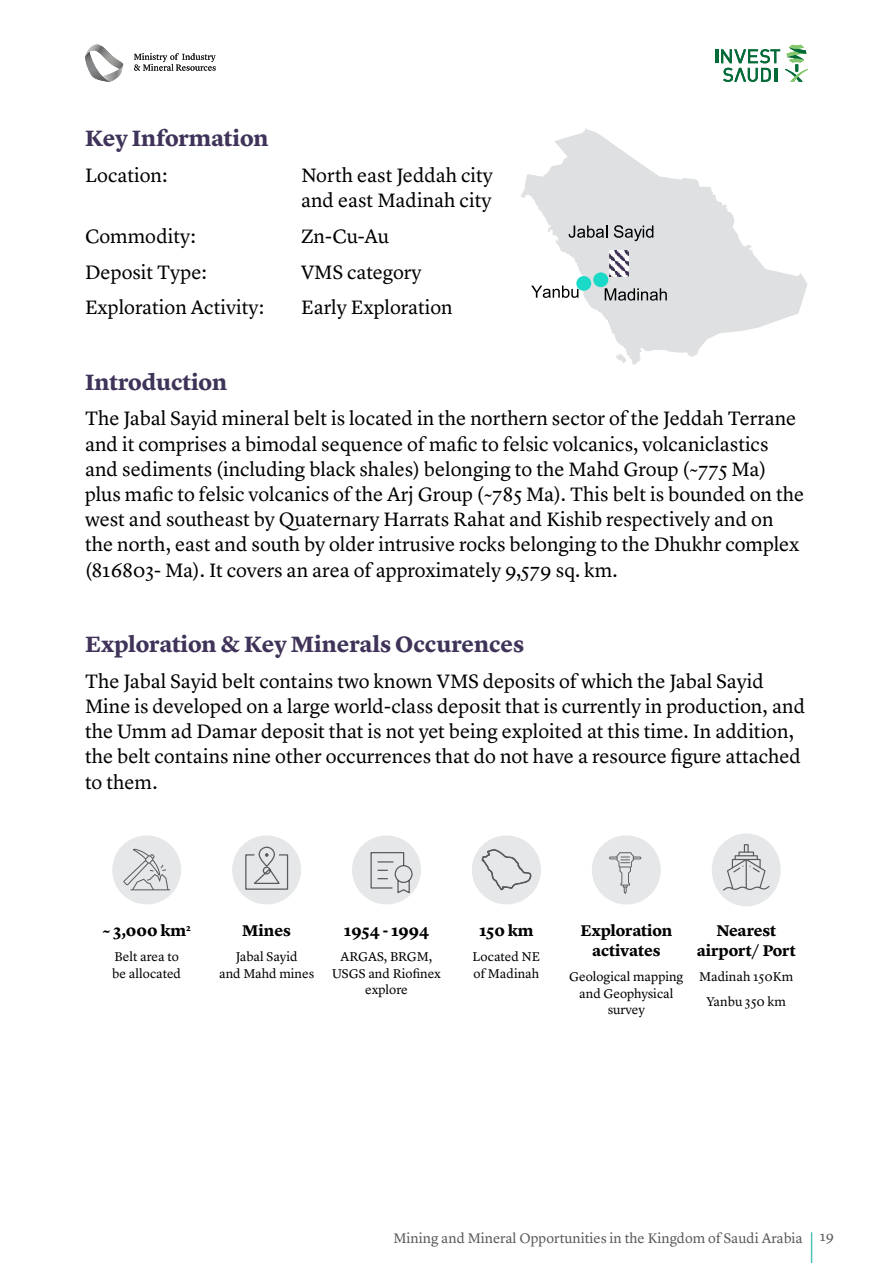
<style>
.page{position:relative;width:893px;height:1263px;background:#fff}
.page>*{position:absolute;margin:0;border:0;box-sizing:border-box;transform-origin:0 0}
.t1{font:700 24px "Lyon Arabic Text";letter-spacing:-.005em;color:#403359}
.t2{font:21px/25.2px "Lyon Arabic Text";color:#000}
.t3{font:700 16.8px/20.1px "Lyon Arabic Text";color:#000;text-align:center}
.t4{font:15px "Lyon Arabic Text";color:#58595b}
.t5{font:13.8px/16.5px "Lyon Arabic Text";color:#000;text-align:center}
</style>
<div class="page">
<hr style="left:811px;top:1232px;width:1px;height:31px;background:#4fc2b8">
<svg style="left:134px;top:53px;width:82px;height:18px"></svg>
<svg style="left:85px;top:45px;width:39px;height:37px"></svg>
<hr style="left:715px;top:49px;width:3px;height:14px;background:#036b38">
<svg style="left:721px;top:45px;width:87px;height:37px"></svg>
<svg style="left:521px;top:128px;width:287px;height:237px"></svg>
<div style="left:112px;top:835px;width:69px;height:69px;background:#e6e7e8;border-radius:50%"></div>
<div style="left:232px;top:835px;width:69px;height:69px;background:#e6e7e8;border-radius:50%"></div>
<div style="left:352px;top:835px;width:69px;height:69px;background:#e6e7e8;border-radius:50%"></div>
<div style="left:472px;top:835px;width:69px;height:69px;background:#e6e7e8;border-radius:50%"></div>
<div style="left:592px;top:835px;width:69px;height:69px;background:#e6e7e8;border-radius:50%"></div>
<div style="left:712px;top:833px;width:69px;height:73px;background:#e6e7e8;border-radius:50%"></div>
<svg style="left:123px;top:849px;width:47px;height:41px"></svg>
<svg style="left:245px;top:846px;width:44px;height:44px"></svg>
<svg style="left:370px;top:852px;width:43px;height:43px"></svg>
<svg style="left:481px;top:849px;width:51px;height:41px"></svg>
<svg style="left:609px;top:852px;width:32px;height:42px"></svg>
<svg style="left:723px;top:844px;width:46px;height:47px"></svg>
<p class="t1" style="left:85px;top:123px;width:185px">Key Information</p>
<p class="t2" style="left:85px;top:162px;width:84px">Location:</p>
<p class="t2" style="left:301px;top:162px;width:193px">North east Jeddah city and east Madinah city</p>
<p class="t2" style="left:85px;top:223px;width:112px">Commodity:</p>
<p class="t2" style="left:301px;top:223px;width:89px">Zn-Cu-Au</p>
<p class="t2" style="left:85px;top:259px;width:123px">Deposit Type:</p>
<p class="t2" style="left:301px;top:259px;width:122px">VMS category</p>
<p class="t2" style="left:85px;top:294px;width:181px">Exploration Activity:</p>
<p class="t2" style="left:301px;top:294px;width:153px">Early Exploration</p>
<p class="t1" style="left:85px;top:367px;width:144px">Introduction</p>
<p class="t2" style="left:85px;top:406px;width:721px">The Jabal Sayid mineral belt is located in the northern sector of the Jeddah Terrane and it comprises a bimodal sequence of mafic to felsic volcanics, volcaniclastics and sediments (including black shales) belonging to the Mahd Group (~775 Ma) plus mafic to felsic volcanics of the Arj Group (~785 Ma). This belt is bounded on the west and southeast by Quaternary Harrats Rahat and Kishib respectively and on the north, east and south by older intrusive rocks belonging to the Dhukhr complex (816803- Ma). It covers an area of approximately 9,579 sq. km.</p>
<p class="t1" style="left:85px;top:630px;width:441px">Exploration &amp; Key Minerals Occurences</p>
<p class="t2" style="left:85px;top:668px;width:722px">The Jabal Sayid belt contains two known VMS deposits of which the Jabal Sayid Mine is developed on a large world-class deposit that is currently in production, and the Umm ad Damar deposit that is not yet being exploited at this time. In addition, the belt contains nine other occurrences that do not have a resource figure attached to them.</p>
<p class="t3" style="left:102px;top:920px;width:90px">~ 3,000 km<sup>2</sup></p>
<p class="t5" style="left:112px;top:948px;width:70px;text-align:left">Belt area to be allocated</p>
<p class="t3" style="left:242px;top:920px;width:50px">Mines</p>
<p class="t5" style="left:219px;top:948px;width:97px">Jabal Sayid<br>and Mahd mines</p>
<p class="t3" style="left:344px;top:920px;width:87px">1954 - 1994</p>
<p class="t5" style="left:332px;top:948px;width:111px">ARGAS, BRGM,<br>USGS and Riofinex explore</p>
<p class="t3" style="left:479px;top:920px;width:56px">150 km</p>
<p class="t5" style="left:473px;top:948px;width:69px;text-align:left">Located NE of Madinah</p>
<p class="t3" style="left:580px;top:920px;width:93px">Exploration activates</p>
<p class="t5" style="left:569px;top:968px;width:116px">Geological mapping and Geophysical survey</p>
<p class="t3" style="left:697px;top:920px;width:101px">Nearest airport/ Port</p>
<p class="t5" style="left:699px;top:964px;width:96px;line-height:25px">Madinah 150Km<br>Yanbu 350 km</p>
<p class="t4" style="left:394px;top:1229px;width:442px">Mining and Mineral Opportunities in the Kingdom of Saudi Arabia 19</p>
</div>
